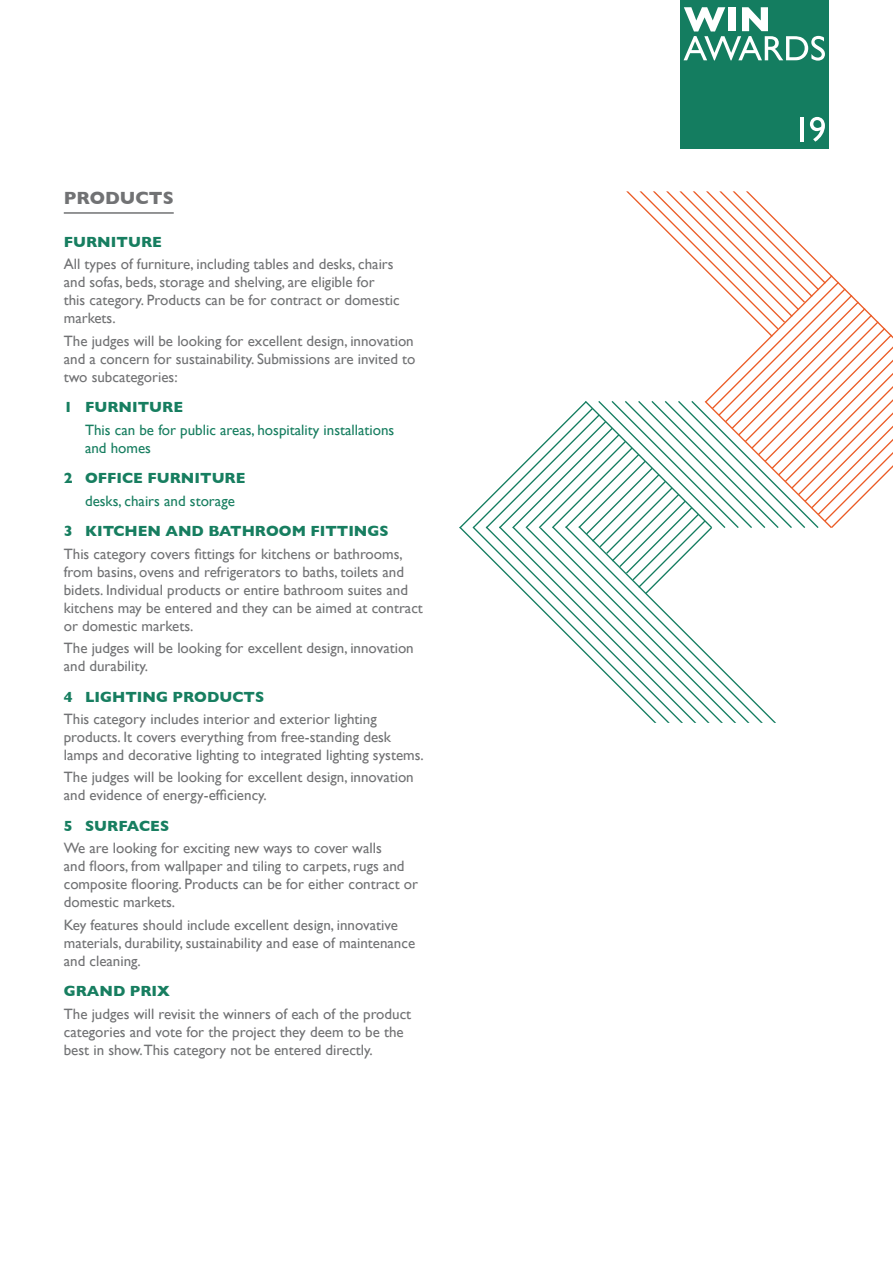
<style>
.page{position:relative;width:893px;height:1263px;background:#fff}
.page>*{position:absolute;margin:0;border:0;box-sizing:border-box;transform-origin:0 0}
.t1{font:700 18px "Gill Sans";color:#717274}
.t2{font:15px/18px "Gill Sans";color:#717274}
.t3{font:700 15px "Gill Sans";color:#177e60}
.t4{font:15px/18px "Gill Sans";color:#177e60}
</style>
<div class="page">
<hr style="left:64px;top:212px;width:110px;height:2px;background:#717274">
<div style="left:680px;top:0;width:149px;height:149px;background:#147d60"></div>
<svg style="left:684px;top:7px;width:141px;height:54px"></svg>
<hr style="left:800px;top:117px;width:3px;height:24px;background:#fff">
<svg style="left:810px;top:117px;width:15px;height:25px"></svg>
<svg style="left:525px;top:594px;width:251px;height:129px"></svg>
<svg style="left:459px;top:191px;width:434px;height:403px"></svg>
<p class="t1" style="left:64px;top:183px;width:111px">PRODUCTS</p>
<p class="t3" style="left:64px;top:230px;width:100px">FURNITURE</p>
<p class="t2" style="left:64px;top:255px;width:337px">All types of furniture, including tables and desks, chairs and sofas, beds, storage and shelving, are eligible for this category. Products can be for contract or domestic markets.</p>
<p class="t2" style="left:64px;top:331px;width:353px;text-align:justify">The judges will be looking for excellent design, innovation and a concern for sustainability. Submissions are invited to two subcategories:</p>
<p class="t3" style="left:64px;top:395px;width:121px">1 FURNITURE</p>
<p class="t4" style="left:85px;top:420px;width:311px">This can be for public areas, hospitality installations and homes</p>
<p class="t3" style="left:64px;top:466px;width:183px">2 OFFICE FURNITURE</p>
<p class="t4" style="left:85px;top:491px;width:151px">desks, chairs and storage</p>
<p class="t3" style="left:64px;top:519px;width:326px">3 KITCHEN AND BATHROOM FITTINGS</p>
<p class="t2" style="left:64px;top:544px;width:361px">This category covers fittings for kitchens or bathrooms, from basins, ovens and refrigerators to baths, toilets and bidets. Individual products or entire bathroom suites and kitchens may be entered and they can be aimed at contract or domestic markets.</p>
<p class="t2" style="left:64px;top:639px;width:351px">The judges will be looking for excellent design, innovation and durability.</p>
<p class="t3" style="left:64px;top:685px;width:202px">4 LIGHTING PRODUCTS</p>
<p class="t2" style="left:64px;top:710px;width:362px">This category includes interior and exterior lighting products. It covers everything from free-standing desk lamps and decorative lighting to integrated lighting systems.</p>
<p class="t2" style="left:64px;top:768px;width:351px">The judges will be looking for excellent design, innovation and evidence of energy-efficiency.</p>
<p class="t3" style="left:64px;top:814px;width:107px">5 SURFACES</p>
<p class="t2" style="left:64px;top:839px;width:356px">We are looking for exciting new ways to cover walls<br>and floors, from wallpaper and tiling to carpets, rugs and composite flooring. Products can be for either contract or domestic markets.</p>
<p class="t2" style="left:64px;top:915px;width:353px">Key features should include excellent design, innovative materials, durability, sustainability and ease of maintenance and cleaning.</p>
<p class="t3" style="left:64px;top:979px;width:108px">GRAND PRIX</p>
<p class="t2" style="left:64px;top:1004px;width:349px">The judges will revisit the winners of each of the product categories and vote for the project they deem to be the best in show.This category not be entered directly.</p>
</div>
